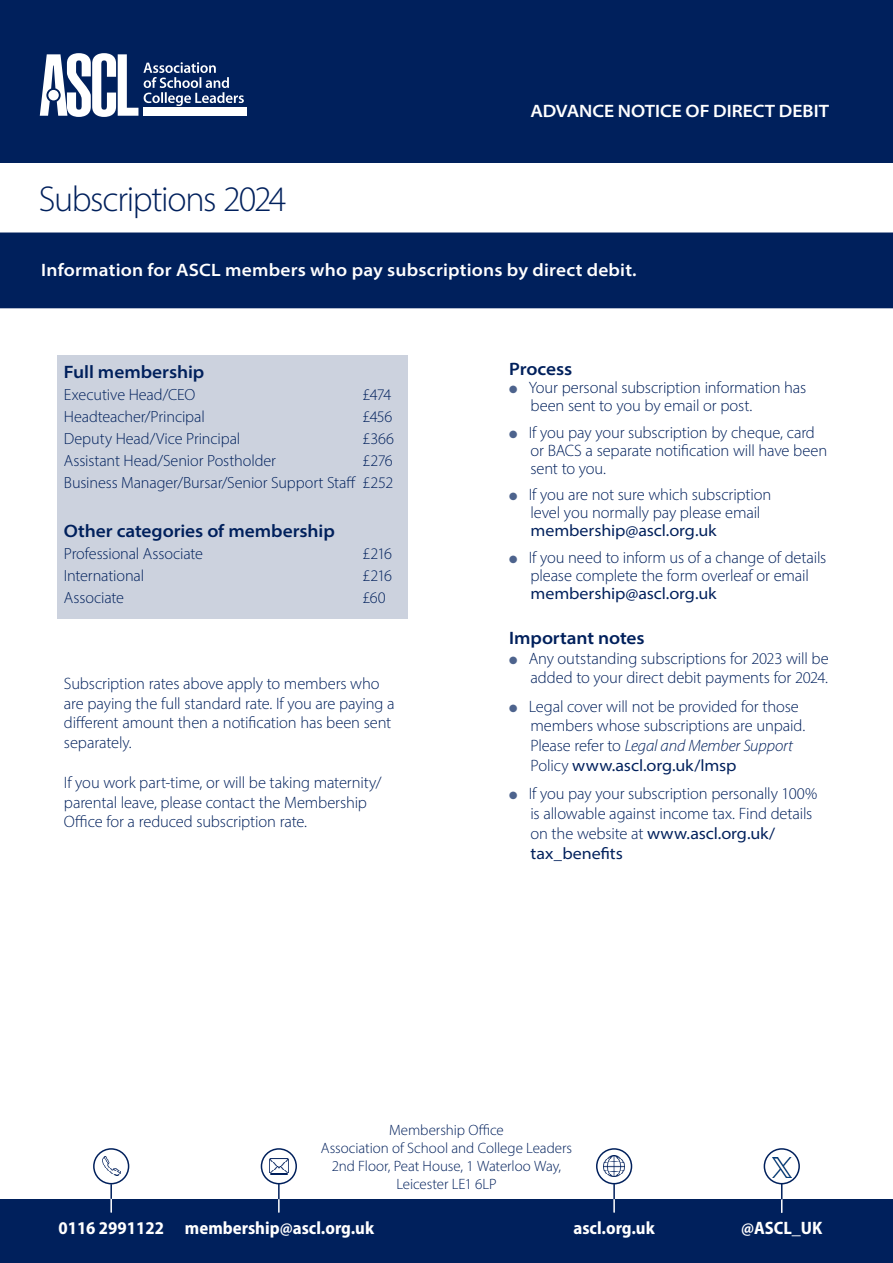
<style>
.page{position:relative;width:893px;height:1263px;background:#fff}
.page>*{position:absolute;margin:0;border:0;box-sizing:border-box;transform-origin:0 0}
.ASCL_document_title{font:300 36px "Myriad Pro";letter-spacing:-.04em;color:#00205c}
.Guidance_paper_number{font:600 semi-expanded 18px "Myriad Pro";letter-spacing:.01em;color:#fff}
.ASCL_Crosshead{font:600 semi-expanded 18px "Myriad Pro";letter-spacing:-.005em;color:#00205c}
.t1{font:700 semi-condensed 18px "Myriad Pro";color:#fff}
.ASCL_course_text_BULLET{font:300 16.5px/18px "Myriad Pro";letter-spacing:-.01em;color:#00205c}
.ASCL_Crosshead-2{font:300 16.5px/19.8px "Myriad Pro";letter-spacing:-.01em;color:#00205c}
.ASCL_programme{font:300 16.2px "Myriad Pro";letter-spacing:-.01em;color:#00205c}
.t2{font:300 15px "Myriad Pro";letter-spacing:-.005em;color:#00205c}
.s1{color:#4d638d}
.s2{font-weight:400;font-stretch:semi-expanded}
.s3{font-style:italic}
</style>
<div class="page">
<div style="left:0;top:1199px;width:893px;height:64px;background:#00205c"></div>
<img style="left:102px;top:1157px;width:8px;height:6px">
<img style="left:103px;top:1165px;width:18px;height:9px">
<div style="left:93px;top:1148px;width:36px;height:36px;border:2px solid #00205c;border-radius:50%"></div>
<svg style="left:110px;top:1184px;width:2px;height:28px"></svg>
<img style="left:269px;top:1158px;width:19px;height:16px">
<svg style="left:270px;top:1174px;width:18px;height:1px"></svg>
<div style="left:261px;top:1148px;width:36px;height:36px;border:2px solid #00205c;border-radius:50%"></div>
<svg style="left:278px;top:1184px;width:2px;height:28px"></svg>
<img style="left:603px;top:1156px;width:21px;height:21px">
<div style="left:596px;top:1148px;width:36px;height:36px;border:2px solid #00205c;border-radius:50%"></div>
<svg style="left:613px;top:1184px;width:2px;height:28px"></svg>
<div style="left:764px;top:1148px;width:36px;height:36px;border:2px solid #00205c;border-radius:50%"></div>
<svg style="left:781px;top:1184px;width:1px;height:28px"></svg>
<div style="left:0;top:0;width:893px;height:164px;background:#00205c"></div>
<img style="left:772px;top:1157px;width:19px;height:20px">
<div style="left:143px;top:108px;width:104px;height:8px;background:#fff"></div>
<svg style="left:40px;top:53px;width:204px;height:64px"></svg>
<div style="left:0;top:232px;width:893px;height:76px;background:#00205c"></div>
<div style="left:57px;top:356px;width:350px;height:263px;background:#ccd2de"></div>
<p class="ASCL_document_title" style="left:39px;top:178px;width:249px">Subscriptions 2024</p>
<p class="Guidance_paper_number" style="left:530px;top:99px;width:300px">ADVANCE NOTICE OF DIRECT DEBIT</p>
<p class="Guidance_paper_number" style="left:41px;top:259px;width:597px">Information for ASCL members who pay subscriptions by direct debit.</p>
<p class="ASCL_Crosshead" style="left:64px;top:360px;width:142px">Full membership</p>
<p class="ASCL_programme" style="left:64px;top:385px;width:133px">Executive Head/CEO</p>
<p class="ASCL_programme" style="left:362px;top:385px;width:30px">£474</p>
<p class="ASCL_programme" style="left:64px;top:407px;width:142px">Headteacher/Principal</p>
<p class="ASCL_programme" style="left:362px;top:407px;width:32px">£456</p>
<p class="ASCL_programme" style="left:64px;top:429px;width:178px">Deputy Head/Vice Principal</p>
<p class="ASCL_programme" style="left:362px;top:429px;width:33px">£366</p>
<p class="ASCL_programme" style="left:64px;top:451px;width:214px">Assistant Head/Senior Postholder</p>
<p class="ASCL_programme" style="left:362px;top:451px;width:32px">£276</p>
<p class="ASCL_programme" style="left:64px;top:473px;width:331px">Business Manager/Bursar/Senior Support Staff £252</p>
<p class="ASCL_Crosshead" style="left:64px;top:520px;width:272px">Other categories of membership</p>
<p class="ASCL_programme" style="left:64px;top:544px;width:141px">Professional Associate</p>
<p class="ASCL_programme" style="left:362px;top:544px;width:31px">£216</p>
<p class="ASCL_programme" style="left:64px;top:566px;width:82px">International</p>
<p class="ASCL_programme" style="left:362px;top:566px;width:31px">£216</p>
<p class="ASCL_programme" style="left:64px;top:588px;width:62px">Associate</p>
<p class="ASCL_programme" style="left:362px;top:588px;width:25px">£60</p>
<p class="ASCL_Crosshead-2" style="left:64px;top:673px;width:332px">Subscription rates above apply to members who are paying the full standard rate. If you are paying a different amount then a notification has been sent separately.</p>
<p class="ASCL_Crosshead-2" style="left:64px;top:772px;width:319px">If you work part-time, or will be taking maternity/ parental leave, please contact the Membership<br>Office for a reduced subscription rate.</p>
<p class="ASCL_Crosshead" style="left:509px;top:357px;width:65px">Process</p>
<p class="ASCL_course_text_BULLET" style="left:530px;top:379px;width:277px;text-indent:-21px"><span class="s1">●</span> Your personal subscription information has been sent to you by email or post.</p>
<p class="ASCL_course_text_BULLET" style="left:530px;top:423px;width:298px;text-indent:-21px"><span class="s1">●</span> If you pay your subscription by cheque, card or BACS a separate notification will have been sent to you.</p>
<p class="ASCL_course_text_BULLET" style="left:530px;top:486px;width:242px;text-indent:-21px"><span class="s1">●</span> If you are not sure which subscription level you normally pay please email <span class="s2">membership@ascl.org.uk</span></p>
<p class="ASCL_course_text_BULLET" style="left:530px;top:548px;width:297px;text-indent:-21px"><span class="s1">●</span> If you need to inform us of a change of details please complete the form overleaf or email <span class="s2">membership@ascl.org.uk</span></p>
<p class="ASCL_Crosshead" style="left:509px;top:626px;width:137px">Important notes</p>
<p class="ASCL_course_text_BULLET" style="left:509px;top:648px;width:321px;line-height:19.8px;text-align:right"><span class="s1">●</span> Any outstanding subscriptions for 2023 will be added to your direct debit payments for 2024.</p>
<p class="ASCL_course_text_BULLET" style="left:530px;top:696px;width:276px;line-height:19.8px;text-indent:-21px"><span class="s1">●</span> Legal cover will not be provided for those members whose subscriptions are unpaid.<br>Please refer to <span class="s3">Legal and Member Support </span>Policy <span class="s2">www.ascl.org.uk/lmsp</span></p>
<p class="ASCL_course_text_BULLET" style="left:530px;top:784px;width:288px;line-height:19.8px;text-indent:-21px"><span class="s1">●</span> If you pay your subscription personally 100% is allowable against income tax. Find details on the website at <span class="s2">www.ascl.org.uk/ tax_benefits</span></p>
<p class="t2" style="left:389px;top:1121px;width:116px">Membership Office</p>
<p class="t2" style="left:321px;top:1139px;width:253px">Association of School and College Leaders</p>
<p class="t2" style="left:332px;top:1157px;width:231px">2nd Floor, Peat House, 1 Waterloo Way,</p>
<p class="t2" style="left:396px;top:1175px;width:102px">Leicester LE1 6LP</p>
<p class="t1" style="left:58px;top:1216px;width:317px">0116 2991122 membership@ascl.org.uk</p>
<p class="t1" style="left:573px;top:1216px;width:83px">ascl.org.uk</p>
<p class="t1" style="left:741px;top:1216px;width:83px">@ASCL_UK</p>
</div>
